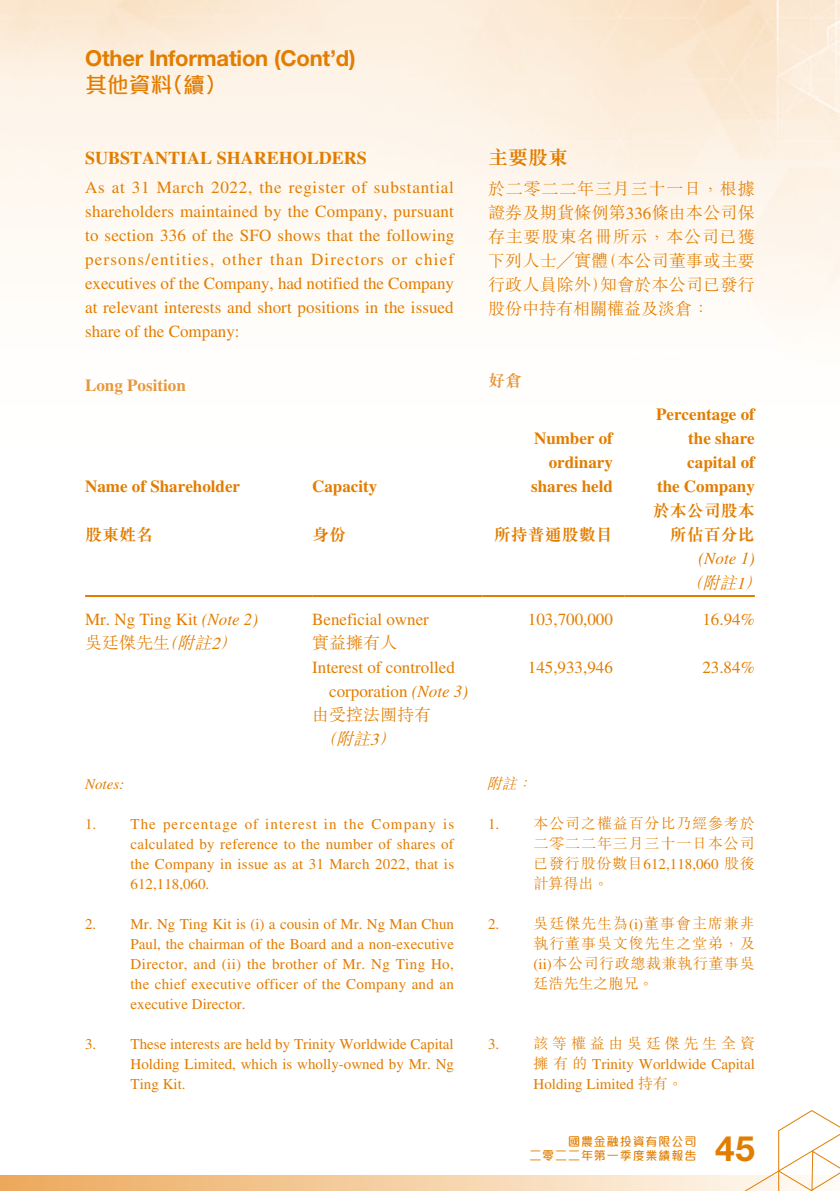
<style>
.page{position:relative;width:840px;height:1191px;background:#fff}
.page>*{position:absolute;margin:0;border:0;box-sizing:border-box;transform-origin:0 0}
.t1{font:700 35px "Helvetica Neue LT Std";color:#e27d00}
.t2{font:700 22px "Helvetica Neue LT Std";letter-spacing:-.01em;color:#e27d00}
.t3{font:500 22px "M Elle HK";color:#e27d00}
.t4{font:700 20px "M Sung HK";color:#e27d00}
.t5{font:700 18px "Times LT Std";color:#e27d00}
.t6{font:17px/24px "Times LT Std";color:#e27d00;text-align:justify}
.t7{font:300 17px/24px "M Sung HK";letter-spacing:.01em;color:#e27d00;text-align:justify}
.t8{font:700 17px/24px "Times LT Std";color:#e27d00;text-align:right}
.t9{font:700 17px/24px "M Sung HK";color:#e27d00;text-align:right}
.t10{font:700 17px "Times LT Std";color:#e7983d}
.t11{font:italic 17px "Times LT Std";color:#e27d00}
.t12{font:italic 300 17px "M Sung HK";color:#e27d00}
.t13{font:700 17px "M Sung HK";color:#e7983d}
.t14{font:15px/20px "Times LT Std";color:#e27d00;text-align:justify}
.t15{font:300 15px/20px "M Sung HK";letter-spacing:.055em;color:#e27d00;text-align:right}
.t16{font:300 15px "M Sung HK";letter-spacing:.25em;color:#e27d00}
.t17{font:italic 15px "Times LT Std";color:#e27d00}
.t18{font:italic 300 15px "M Sung HK";color:#e27d00}
.t19{font:500 12px/14px "M Elle HK";letter-spacing:.075em;color:#e27d00;text-align:right}
.s1{font-family:"Times LT Std";font-weight:400}
.s2{font-style:italic}
.s3{font-family:"Times LT Std";font-weight:400;font-style:italic}
.s4{font-family:"M Sung HK";font-weight:300}
</style>
<div class="page">
<svg style="left:1px;top:1175px;width:698px;height:16px;background:#f4cb9c"></svg>
<svg style="left:699px;top:1110px;width:140px;height:81px"></svg>
<svg style="left:0;top:1175px;width:1px;height:16px"></svg>
<hr style="left:85px;top:595px;width:227px;height:2px;background:#e27d00">
<hr style="left:312px;top:595px;width:170px;height:2px;background:#e27d00">
<hr style="left:482px;top:595px;width:142px;height:2px;background:#e27d00">
<hr style="left:624px;top:595px;width:130px;height:2px;background:#e27d00">
<h2 class="t2" style="left:85px;top:45px;width:272px">Other Information (Cont’d)</h2>
<h2 class="t3" style="left:85px;top:74px;width:143px">其他資料（續）</h2>
<p class="t5" style="left:85px;top:147px;width:283px">SUBSTANTIAL SHAREHOLDERS</p>
<p class="t6" style="left:85px;top:175px;width:370px">As at 31 March 2022, the register of substantial shareholders maintained by the Company, pursuant to section 336 of the SFO shows that the following persons/entities, other than Directors or chief executives of the Company, had notified the Company at relevant interests and short positions in the issued share of the Company:</p>
<p class="t10" style="left:85px;top:375px;width:102px">Long Position</p>
<p class="t8" style="left:85px;top:474px;width:156px">Name of Shareholder</p>
<p class="t8" style="left:312px;top:474px;width:67px">Capacity</p>
<h3 class="t4" style="left:488px;top:148px;width:81px">主要股東</h3>
<p class="t7" style="left:488px;top:176px;width:268px">於二零二二年三月三十一日，根據證券及期貨條例第<span class="s1">336</span>條由本公司保存主要股東名冊所示，本公司已獲下列人士╱實體（本公司董事或主要行政人員除外）知會於本公司已發行股份中持有相關權益及淡倉：</p>
<p class="t13" style="left:488px;top:373px;width:35px">好倉</p>
<p class="t8" style="left:531px;top:426px;width:83px">Number of ordinary shares held</p>
<p class="t8" style="left:655px;top:402px;width:100px">Percentage of the share capital of<br>the Company</p>
<p class="t9" style="left:85px;top:522px;width:69px">股東姓名</p>
<p class="t9" style="left:312px;top:522px;width:35px">身份</p>
<p class="t9" style="left:493px;top:522px;width:121px">所持普通股數目</p>
<p class="t9" style="left:652px;top:498px;width:103px">於本公司股本所佔百分比</p>
<p class="t11" style="left:698px;top:549px;width:58px">(Note 1)</p>
<p class="t12" style="left:684px;top:570px;width:84px">（附註<span class="s1">1</span>）</p>
<p class="t6" style="left:85px;top:607px;width:174px">Mr. Ng Ting Kit <span class="s2">(Note 2)</span></p>
<p class="t6" style="left:312px;top:607px;width:118px">Beneficial owner</p>
<p class="t6" style="left:527px;top:607px;width:86px">103,700,000</p>
<p class="t6" style="left:702px;top:607px;width:54px">16.94%</p>
<p class="t7" style="left:85px;top:629px;width:159px">吳廷傑先生<span class="s2">（附註</span><span class="s3">2</span><span class="s2">）</span></p>
<p class="t7" style="left:312px;top:629px;width:86px">實益擁有人</p>
<p class="t6" style="left:329px;top:655px;width:140px;text-indent:-17px">Interest of controlled corporation <span class="s2">(Note 3)</span></p>
<p class="t6" style="left:527px;top:655px;width:86px">145,933,946</p>
<p class="t6" style="left:702px;top:655px;width:54px">23.84%</p>
<p class="t7" style="left:319px;top:701px;width:114px;text-indent:-7px">由受控法團持有<span class="s2">（附註</span><span class="s3">3</span><span class="s2">）</span></p>
<p class="t17" style="left:85px;top:775px;width:41px">Notes:</p>
<p class="t14" style="left:130px;top:813px;width:325px;text-indent:-45px">1. The percentage of interest in the Company is calculated by reference to the number of shares of the Company in issue as at 31 March 2022, that is 612,118,060.</p>
<p class="t14" style="left:130px;top:913px;width:325px;text-indent:-45px">2. Mr. Ng Ting Kit is (i) a cousin of Mr. Ng Man Chun Paul, the chairman of the Board and a non-executive Director, and (ii) the brother of Mr. Ng Ting Ho, the chief executive officer of the Company and an executive Director.</p>
<p class="t14" style="left:130px;top:1033px;width:325px;text-indent:-45px">3. These interests are held by Trinity Worldwide Capital Holding Limited, which is wholly-owned by Mr. Ng Ting Kit.</p>
<p class="t18" style="left:486px;top:773px;width:52px">附註：</p>
<p class="t15" style="left:488px;top:812px;width:268px"><span class="s1">1.</span> 本公司之權益百分比乃經參考於二零二二年三月三十一日本公司</p>
<p class="t14" style="left:533px;top:854px;width:223px"><span class="s4">已發行股份數目</span>612,118,060 <span class="s4">股後</span></p>
<p class="t15" style="left:533px;top:872px;width:76px">計算得出。</p>
<p class="t15" style="left:533px;top:912px;width:223px;text-align:justify;text-indent:-45px"><span class="s1">2.</span> 吳廷傑先生為<span class="s1">(i)</span>董事會主席兼非執行董事吳文俊先生之堂弟，及<span class="s1">(ii)</span>本公司行政總裁兼執行董事吳廷浩先生之胞兄。</p>
<p class="t16" style="left:488px;top:1033px;width:268px"><span class="s1">3.</span> 該等權益由吳廷傑先生全資</p>
<p class="t14" style="left:533px;top:1053px;width:223px"><span class="s4">擁有的</span> Trinity Worldwide Capital<br>Holding Limited <span class="s4">持有。</span></p>
<p class="t19" style="left:529px;top:1134px;width:168px">國農金融投資有限公司<br>二零二二年第一季度業績報告</p>
<h1 class="t1" style="left:714px;top:1127px;width:41px">45</h1>
</div>
